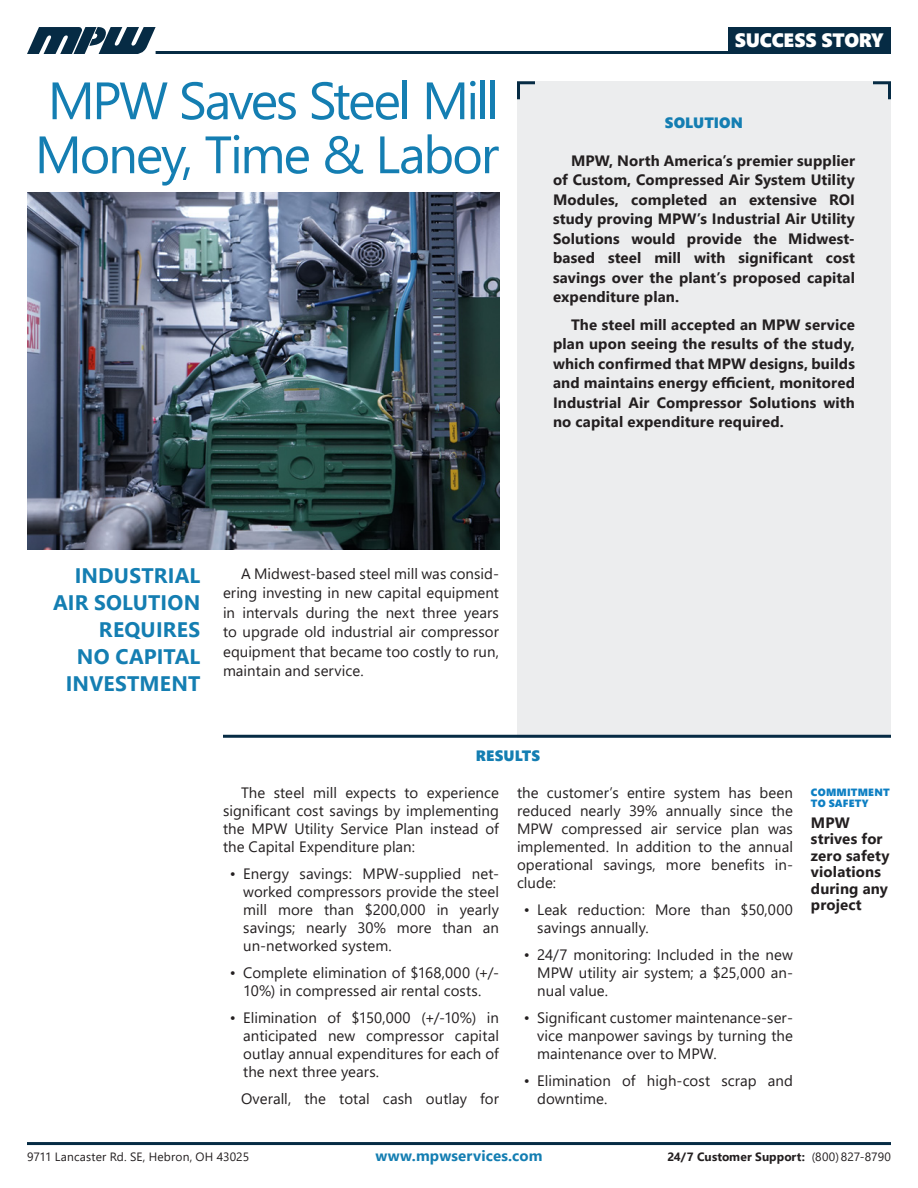
<style>
.page{position:relative;width:918px;height:1188px;background:#fff}
.page>*{position:absolute;margin:0;border:0;box-sizing:border-box;transform-origin:0 0}
.Headline{font:52.5px/54px "Segoe UI";letter-spacing:-.045em;color:#147eb2}
.Deck{font:700 21px/27px "Segoe UI";letter-spacing:.01em;color:#147eb2;text-align:right}
.Deck-2{font:19.35px "Segoe UI Black";letter-spacing:-.01em;color:#fff}
.Body_Copy{font:15px/18px "Segoe UI";letter-spacing:.005em;color:#231f20;text-align:justify}
.Solution{font:700 15px/19.5px "Segoe UI";letter-spacing:.01em;color:#231f20;text-align:justify}
.t1{font:700 15px "Segoe UI";letter-spacing:.01em;color:#147eb2}
.Subhead{font:15px "Segoe UI Black";letter-spacing:.01em;color:#147eb2}
.t2{font:12px "Segoe UI";letter-spacing:.015em;color:#231f20}
.t3{font:700 12px "Segoe UI";letter-spacing:.015em;color:#231f20}
.t4{font:10.5px/10.5px "Segoe UI Black";letter-spacing:.02em;color:#0d7fc3}
.s1{font-weight:400}
</style>
<div class="page">
<div style="left:517px;top:81px;width:374px;height:657px;background:#ecedee"></div>
<svg style="left:517px;top:81px;width:18px;height:19px"></svg>
<svg style="left:873px;top:81px;width:18px;height:19px"></svg>
<hr style="left:27px;top:1142px;width:864px;height:3px;background:#062b44">
<hr style="left:156px;top:51px;width:611px;height:3px;background:#062b44">
<svg style="left:27px;top:27px;width:129px;height:27px"></svg>
<div style="left:728px;top:27px;width:163px;height:27px;background:#062b44"></div>
<hr style="left:223px;top:735px;width:668px;height:3px;background:#062b44">
<img style="left:27px;top:192px;width:472px;height:358px">
<p class="Headline" style="left:35px;top:69px;width:466px">MPW Saves Steel Mill<br>Money, Time &amp; Labor</p>
<p class="Deck-2" style="left:735px;top:27px;width:150px">SUCCESS STORY</p>
<p class="Subhead" style="left:665px;top:112px;width:80px">SOLUTION</p>
<p class="Solution" style="left:553px;top:149px;width:304px;text-indent:18px">MPW, North America’s premier supplier of Custom, Compressed Air System Utility Modules, completed an extensive ROI study proving MPW’s Industrial Air Utility Solutions would provide the Midwest&shy;based steel mill with significant cost savings over the plant’s proposed capital expenditure plan.</p>
<p class="Solution" style="left:553px;top:314px;width:304px;text-indent:18px">The steel mill accepted an MPW service plan upon seeing the results of the study, which confirmed that MPW designs, builds and maintains energy efficient, monitored Industrial Air Compressor Solutions with no capital expenditure required.</p>
<p class="Deck" style="left:53px;top:560px;width:149px">INDUSTRIAL<br>AIR SOLUTION<br>REQUIRES<br>NO CAPITAL<br>INVESTMENT</p>
<p class="Body_Copy" style="left:223px;top:562px;width:278px;line-height:19.5px;text-indent:18px">A Midwest-based steel mill was consid&shy;ering investing in new capital equipment in intervals during the next three years to upgrade old industrial air compressor equipment that became too costly to run, maintain and service.</p>
<p class="Subhead" style="left:476px;top:745px;width:66px">RESULTS</p>
<p class="Body_Copy" style="left:223px;top:782px;width:278px;text-indent:18px">The steel mill expects to experience significant cost savings by implementing the MPW Utility Service Plan instead of the Capital Expenditure plan:</p>
<p class="Body_Copy" style="left:243px;top:863px;width:257px;text-indent:-14px">• Energy savings: MPW-supplied net&shy;worked compressors provide the steel mill more than $200,000 in yearly savings; nearly 30% more than an un-networked system.</p>
<p class="Body_Copy" style="left:230px;top:962px;width:271px;text-align:center">• Complete elimination of $168,000 (+/-<br>10%) in compressed air rental costs.</p>
<p class="Body_Copy" style="left:243px;top:1007px;width:257px;text-indent:-14px">• Elimination of $150,000 (+/-10%) in anticipated new compressor capital outlay annual expenditures for each of the next three years.</p>
<p class="Body_Copy" style="left:241px;top:1088px;width:260px">Overall, the total cash outlay for</p>
<p class="Body_Copy" style="left:517px;top:782px;width:278px">the customer’s entire system has been reduced nearly 39% annually since the MPW compressed air service plan was implemented. In addition to the annual operational savings, more benefits in&shy;clude:</p>
<p class="Body_Copy" style="left:537px;top:899px;width:257px;text-indent:-14px">• Leak reduction: More than $50,000 savings annually.</p>
<p class="Body_Copy" style="left:537px;top:944px;width:257px;text-indent:-14px">• 24/7 monitoring: Included in the new MPW utility air system; a $25,000 an&shy;nual value.</p>
<p class="Body_Copy" style="left:537px;top:1007px;width:257px;text-indent:-14px">• Significant customer maintenance-ser&shy;vice manpower savings by turning the maintenance over to MPW.</p>
<p class="Body_Copy" style="left:537px;top:1070px;width:257px;text-indent:-14px">• Elimination of high-cost scrap and downtime.</p>
<p class="t4" style="left:811px;top:786px;width:80px">COMMITMENT<br>TO SAFETY</p>
<p class="Solution" style="left:811px;top:813px;width:80px;line-height:16.5px;text-align:left">MPW strives for zero safety violations during any project</p>
<p class="t2" style="left:27px;top:1145px;width:224px">9711 Lancaster Rd. SE, Hebron, OH 43025</p>
<p class="t1" style="left:375px;top:1142px;width:169px">www.mpwservices.com</p>
<p class="t3" style="left:667px;top:1145px;width:225px">24/7 Customer Support: <span class="s1">(800) 827-8790</span></p>
</div>
